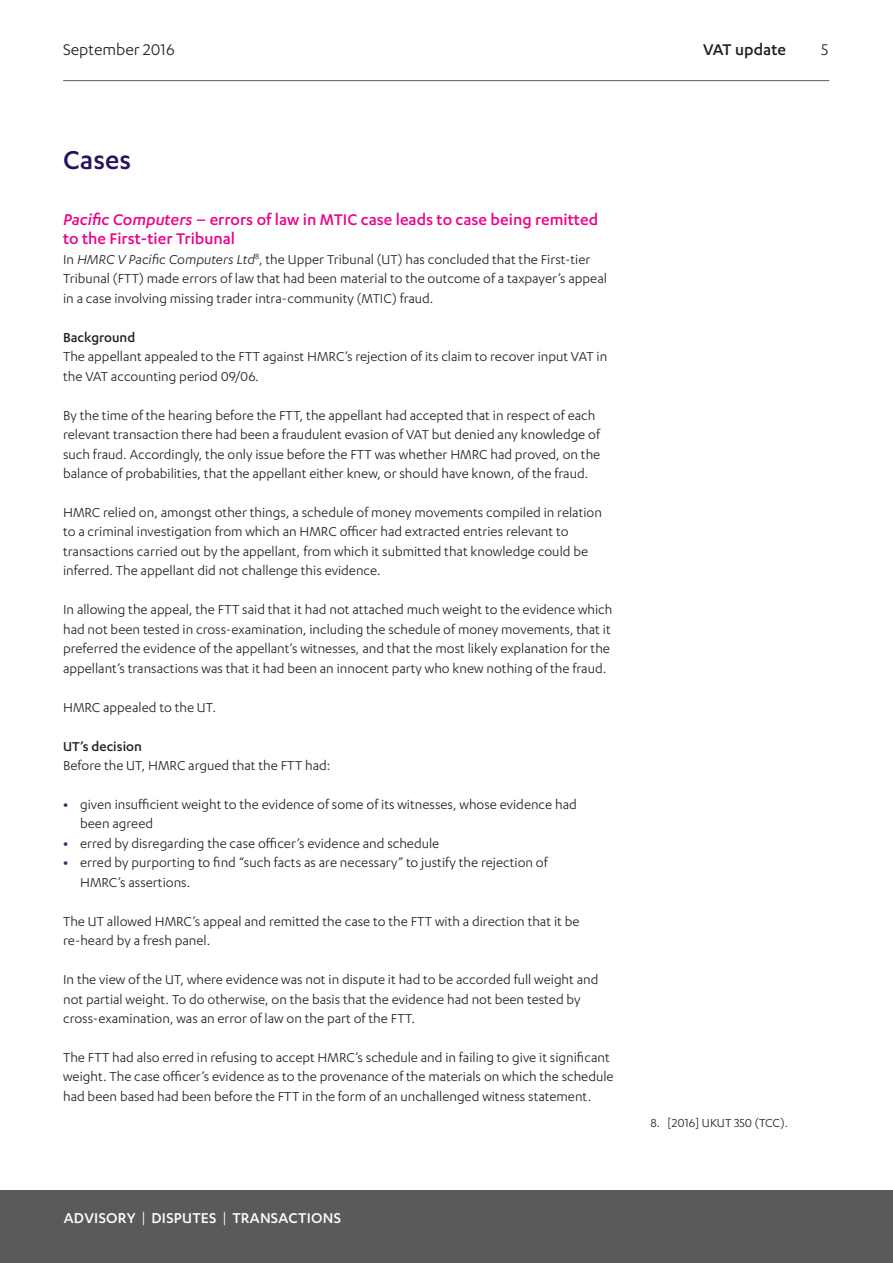
<style>
.page{position:relative;width:893px;height:1263px;background:#fff}
.page>*{position:absolute;margin:0;border:0;box-sizing:border-box;transform-origin:0 0}
.Heading_1{font:500 30px "Karbon";color:#29135d}
.Heading_2__pink{font:500 18px/19.5px "Karbon";color:#ed028c}
.t1{font:18px "Karbon";color:#231f20}
.t2{font:500 18px "Karbon";color:#231f20}
.t3{font:500 16.5px "Karbon";letter-spacing:.015em;color:#fff}
.Body{font:15px/19.5px "Karbon";color:#231f20}
.Heading_3{font:500 15px "Karbon";color:#231f20}
.t4{font:13.5px "Karbon";color:#231f20}
.s1{font-style:italic}
.s2{font-weight:700;color:#432a6f}
.s3{font-weight:400}
</style>
<div class="page">
<hr style="left:63px;top:80px;width:766px;height:1px;background:#5a5a5d">
<div style="left:0;top:1191px;width:893px;height:72px;background:#5a5a5d"></div>
<p class="t1" style="left:63px;top:39px;width:113px">September 2016</p>
<p class="t2" style="left:703px;top:39px;width:84px">VAT update</p>
<p class="t1" style="left:821px;top:39px;width:9px">5</p>
<p class="Heading_1" style="left:63px;top:143px;width:70px">Cases</p>
<p class="Heading_2__pink" style="left:63px;top:209px;width:537px"><span class="s1">Pacific Computers</span> – errors of law in MTIC case leads to case being remitted to the First-tier Tribunal</p>
<p class="Body" style="left:63px;top:249px;width:545px">In <span class="s1">HMRC V Pacific Computers Ltd</span><sup>8</sup>, the Upper Tribunal (UT) has concluded that the First-tier<br>Tribunal (FTT) made errors of law that had been material to the outcome of a taxpayer’s appeal in a case involving missing trader intra-community (MTIC) fraud.</p>
<p class="Heading_3" style="left:63px;top:329px;width:74px">Background</p>
<p class="Body" style="left:63px;top:346px;width:546px">The appellant appealed to the FTT against HMRC’s rejection of its claim to recover input VAT in the VAT accounting period 09/06.</p>
<p class="Body" style="left:63px;top:405px;width:539px">By the time of the hearing before the FTT, the appellant had accepted that in respect of each relevant transaction there had been a fraudulent evasion of VAT but denied any knowledge of such fraud. Accordingly, the only issue before the FTT was whether HMRC had proved, on the balance of probabilities, that the appellant either knew, or should have known, of the fraud.</p>
<p class="Body" style="left:63px;top:502px;width:540px">HMRC relied on, amongst other things, a schedule of money movements compiled in relation to a criminal investigation from which an HMRC officer had extracted entries relevant to transactions carried out by the appellant, from which it submitted that knowledge could be inferred. The appellant did not challenge this evidence.</p>
<p class="Body" style="left:63px;top:600px;width:551px">In allowing the appeal, the FTT said that it had not attached much weight to the evidence which had not been tested in cross-examination, including the schedule of money movements, that it preferred the evidence of the appellant’s witnesses, and that the most likely explanation for the appellant’s transactions was that it had been an innocent party who knew nothing of the fraud.</p>
<p class="Body" style="left:63px;top:697px;width:154px">HMRC appealed to the UT.</p>
<p class="Heading_3" style="left:63px;top:737px;width:80px">UT’s decision</p>
<p class="Body" style="left:63px;top:755px;width:269px">Before the UT, HMRC argued that the FTT had:</p>
<p class="Body" style="left:80px;top:794px;width:498px;text-indent:-17px"><span class="s2">•</span> given insufficient weight to the evidence of some of its witnesses, whose evidence had been agreed</p>
<p class="Body" style="left:63px;top:833px;width:378px"><span class="s2">•</span> erred by disregarding the case officer’s evidence and schedule</p>
<p class="Body" style="left:80px;top:853px;width:469px;text-indent:-17px"><span class="s2">•</span> erred by purporting to find “such facts as are necessary” to justify the rejection of<br>HMRC’s assertions.</p>
<p class="Body" style="left:63px;top:911px;width:518px">The UT allowed HMRC’s appeal and remitted the case to the FTT with a direction that it be re-heard by a fresh panel.</p>
<p class="Body" style="left:63px;top:969px;width:537px">In the view of the UT, where evidence was not in dispute it had to be accorded full weight and not partial weight. To do otherwise, on the basis that the evidence had not been tested by cross-examination, was an error of law on the part of the FTT.</p>
<p class="Body" style="left:63px;top:1047px;width:552px">The FTT had also erred in refusing to accept HMRC’s schedule and in failing to give it significant weight. The case officer’s evidence as to the provenance of the materials on which the schedule had been based had been before the FTT in the form of an unchallenged witness statement.</p>
<p class="t3" style="left:64px;top:1208px;width:279px">ADVISORY <span class="s3">|</span> DISPUTES <span class="s3">|</span> TRANSACTIONS</p>
<p class="t4" style="left:651px;top:1115px;width:139px">8. [2016] UKUT 350 (TCC).</p>
</div>
